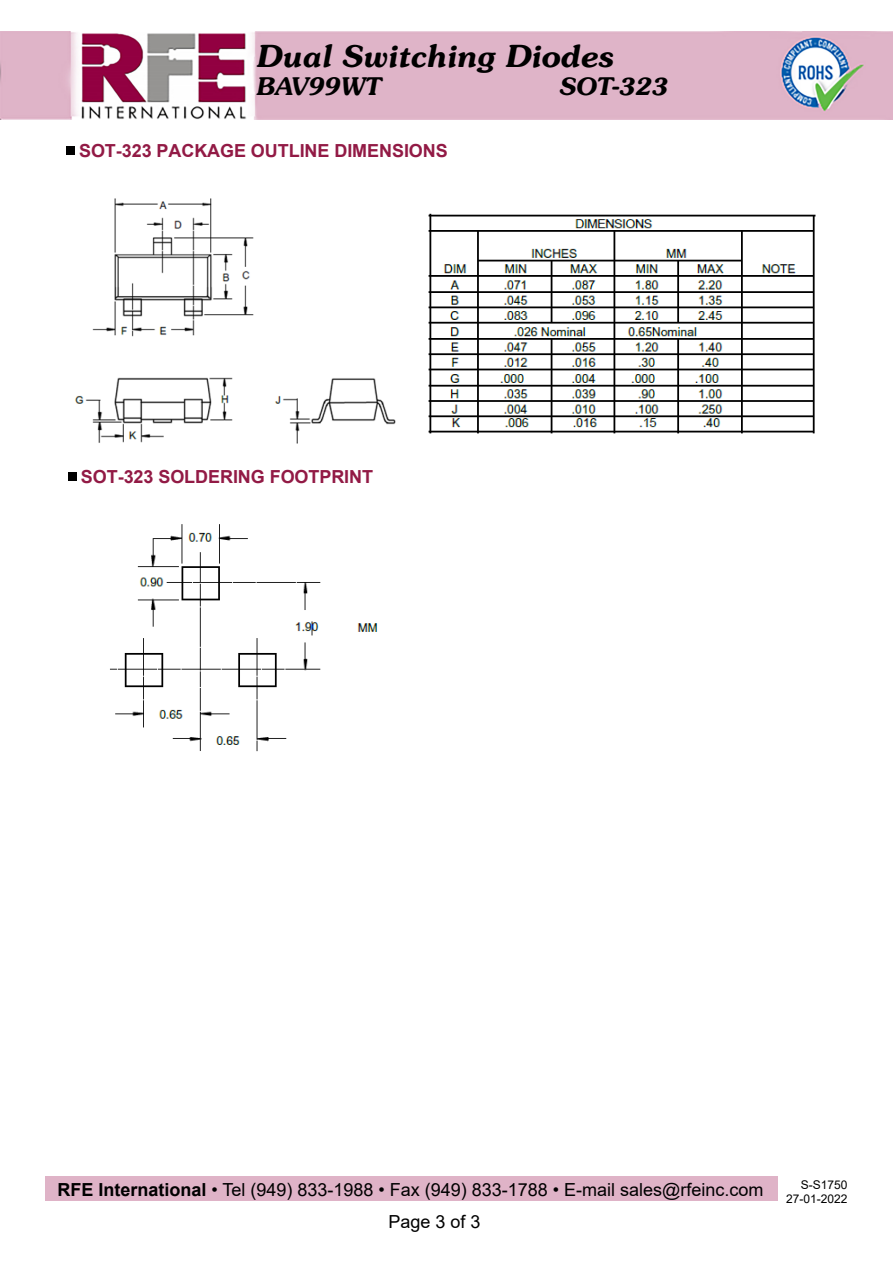
<style>
.page{position:relative;width:893px;height:1263px;background:#fff}
.page>*{position:absolute;margin:0;border:0;box-sizing:border-box;transform-origin:0 0}
.t1{font:italic 300 30px "Souvenir";color:#000}
.t2{font:italic 300 24px "Souvenir";color:#000}
.t3{font:18px "Arial";color:#000}
.t4{font:700 18px "Arial";letter-spacing:-.005em;color:#921a45}
.t5{font:12px/14.4px "Arial";color:#000;text-align:right}
.s1{font-weight:700}
</style>
<div class="page">
<img style="left:75px;top:198px;width:321px;height:246px">
<img style="left:428px;top:213px;width:388px;height:221px">
<img style="left:110px;top:524px;width:268px;height:227px">
<img style="left:0;top:32px;width:893px;height:88px">
<div style="left:45px;top:1176px;width:733px;height:25px;background:#dfb3c7"></div>
<div style="left:66px;top:147px;width:9px;height:8px;background:#000"></div>
<div style="left:68px;top:472px;width:8px;height:9px;background:#000"></div>
<h1 class="t1" style="left:255px;top:36px;width:359px">Dual Switching Diodes</h1>
<h2 class="t2" style="left:255px;top:71px;width:126px">BAV99WT</h2>
<h2 class="t2" style="left:559px;top:71px;width:110px">SOT-323</h2>
<p class="t4" style="left:79px;top:138px;width:370px">SOT-323 PACKAGE OUTLINE DIMENSIONS</p>
<p class="t4" style="left:81px;top:464px;width:294px">SOT-323 SOLDERING FOOTPRINT</p>
<p class="t3" style="left:57px;top:1177px;width:708px"><span class="s1">RFE International</span> • Tel (949) 833-1988 • Fax (949) 833-1788 • E-mail sales@rfeinc.com</p>
<p class="t3" style="left:388px;top:1209px;width:94px">Page 3 of 3</p>
<p class="t5" style="left:786px;top:1177px;width:63px">S-S1750<br>27-01-2022</p>
</div>
